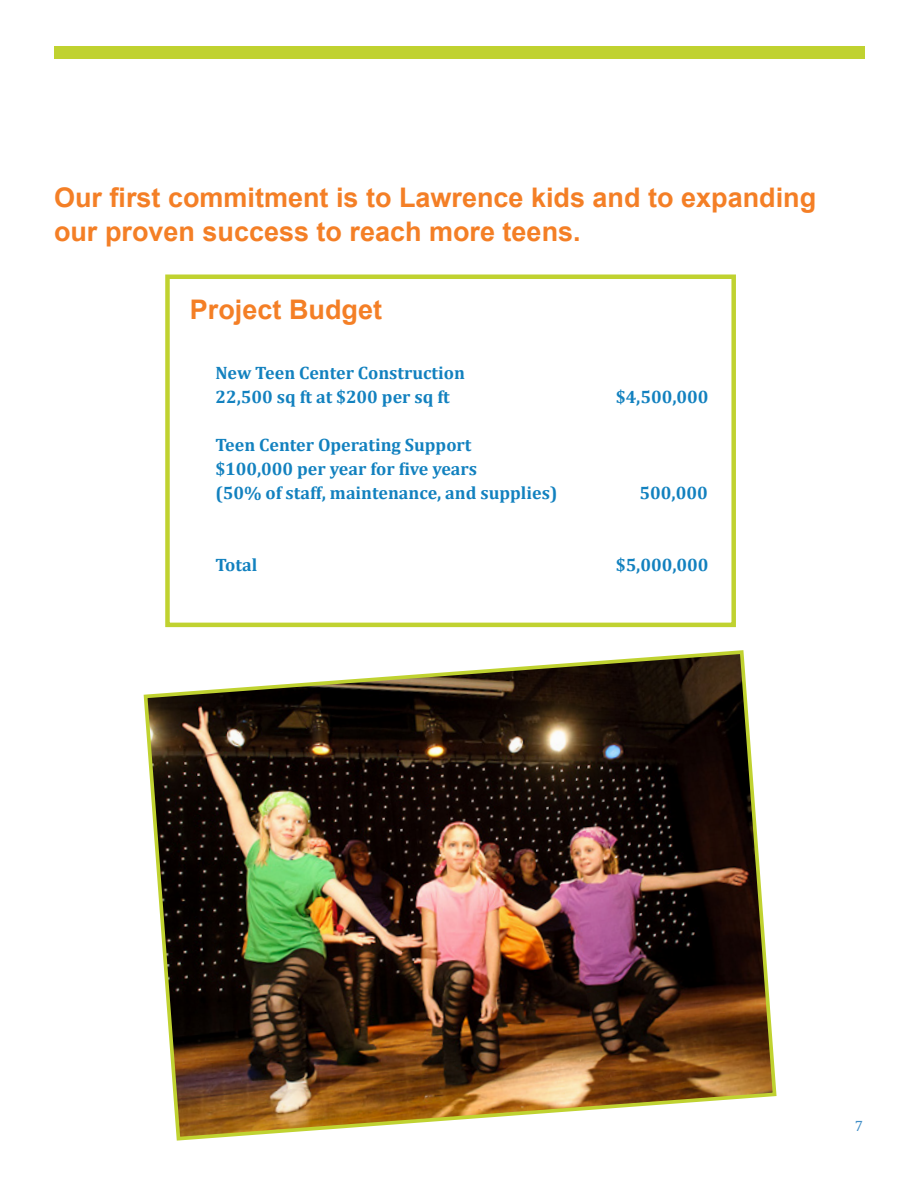
<style>
.page{position:relative;width:918px;height:1188px;background:#fff}
.page>*{position:absolute;margin:0;border:0;box-sizing:border-box;transform-origin:0 0}
.Sub_head{font:700 27px/34.5px "Arial";color:#f47f26}
.Pull_Out{font:700 18px "Cambria";color:#1281bf}
.t1{font:15px "Cambria";color:#408ec7}
</style>
<div class="page">
<div style="left:54px;top:46px;width:811px;height:13px;background:#c0d230"></div>
<img style="left:143px;top:650px;width:634px;height:491px">
<div style="left:165px;top:274px;width:571px;height:353px;border:4px solid #c0d230"></div>
<p class="Sub_head" style="left:54px;top:181px;width:764px">Our first commitment is to Lawrence kids and to expanding our proven success to reach more teens.</p>
<p class="Sub_head" style="left:190px;top:293px;width:194px">Project Budget</p>
<p class="Pull_Out" style="left:215px;top:360px;width:251px">New Teen Center Construction</p>
<p class="Pull_Out" style="left:215px;top:384px;width:236px">22,500 sq ft at $200 per sq ft</p>
<p class="Pull_Out" style="left:616px;top:384px;width:94px">$4,500,000</p>
<p class="Pull_Out" style="left:215px;top:432px;width:258px">Teen Center Operating Support</p>
<p class="Pull_Out" style="left:215px;top:456px;width:263px">$100,000 per year for five years</p>
<p class="Pull_Out" style="left:215px;top:480px;width:343px">(50% of staff, maintenance, and supplies)</p>
<p class="Pull_Out" style="left:640px;top:480px;width:70px">500,000</p>
<p class="Pull_Out" style="left:215px;top:552px;width:43px">Total</p>
<p class="Pull_Out" style="left:616px;top:552px;width:94px">$5,000,000</p>
<p class="t1" style="left:855px;top:1117px;width:10px">7</p>
</div>
